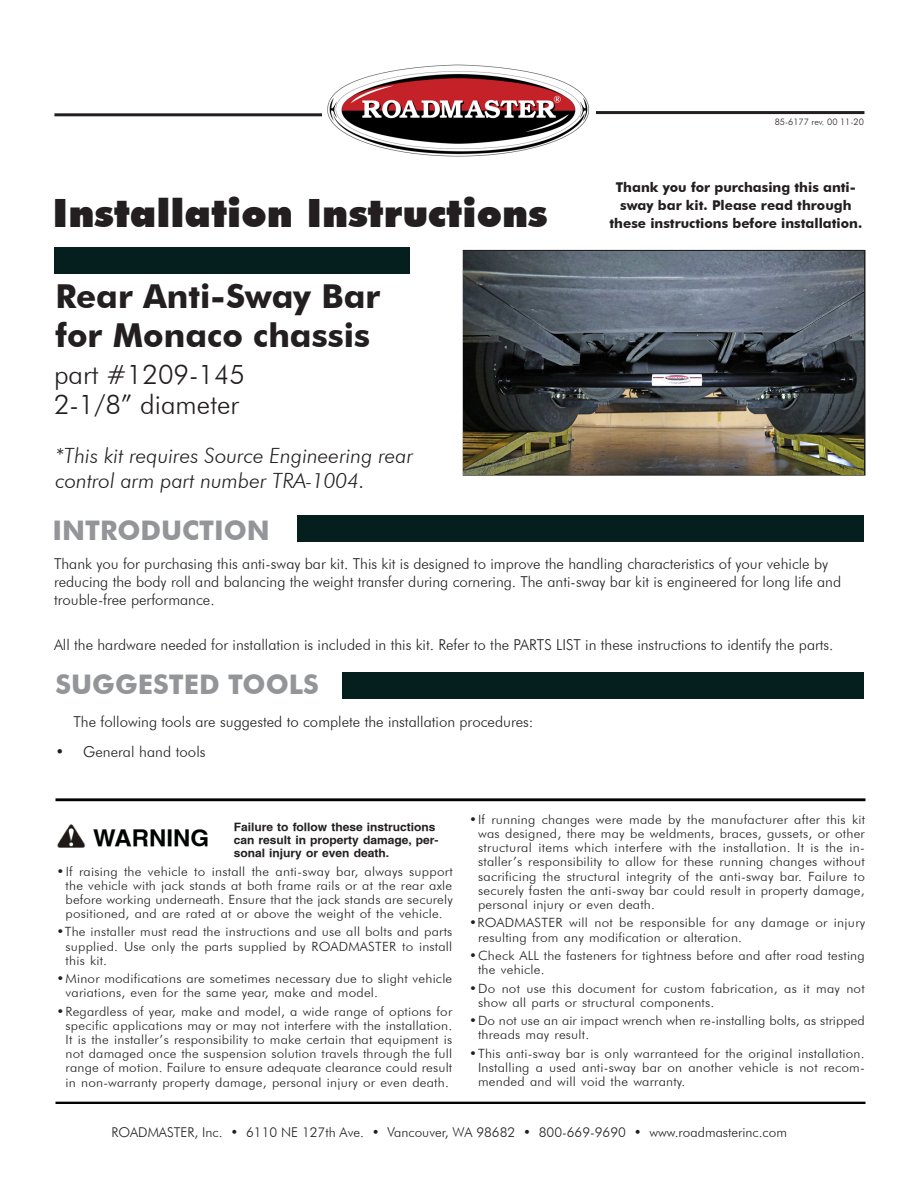
<style>
.page{position:relative;width:918px;height:1188px;background:#fff}
.page>*{position:absolute;margin:0;border:0;box-sizing:border-box;transform-origin:0 0}
.t1{font:900 39px "Futura BT";color:#231f20}
.t2{font:700 33px "Futura BT";color:#231f20}
.t3{font:300 27px/30px "Futura BT";color:#231f20}
.t4{font:700 27px "Futura BT";color:#939598}
.t5{font:700 22.65px "Switzerland";color:#010202;scale:1.06 1}
.t6{font:italic 300 21px/25.2px "Futura BT";color:#231f20}
.Bullets{font:300 15px/18px "Futura BT";color:#231f20}
.t7{font:700 13.5px/18px "Futura BT";color:#231f20;text-align:center}
.t8{font:300 13.5px "Futura BT";color:#231f20}
.t9{font:300 12.75px/14.1px "Futura BT";letter-spacing:.015em;color:#231f20;text-align:justify;scale:1.06 1}
.t10{font:700 11.4px/12.8px "Switzerland";color:#231f20;scale:1.06 1}
.t11{font:300 9px "Futura BT";color:#231f20}
</style>
<div class="page">
<div style="left:297px;top:515px;width:567px;height:27px;background:#051e1e"></div>
<div style="left:342px;top:672px;width:522px;height:27px;background:#051e1e"></div>
<hr style="left:54px;top:113px;width:288px;height:3px;background:#231f20">
<hr style="left:576px;top:111px;width:288px;height:3px;background:#231f20">
<img style="left:57px;top:824px;width:29px;height:24px">
<hr style="left:55px;top:1102px;width:810px;height:2px;background:#010202">
<hr style="left:55px;top:798px;width:810px;height:3px;background:#010202">
<img style="left:323px;top:64px;width:273px;height:93px">
<div style="left:463px;top:250px;width:403px;height:226px;border:2px solid #231f20"></div>
<div style="left:54px;top:247px;width:356px;height:27px;background:#051e1e"></div>
<img style="left:464px;top:251px;width:400px;height:223px">
<p class="t1" style="left:53px;top:190px;width:496px">Installation Instructions</p>
<p class="t2" style="left:56px;top:276px;width:326px">Rear Anti-Sway Bar</p>
<p class="t2" style="left:56px;top:315px;width:316px">for Monaco chassis</p>
<p class="t3" style="left:54px;top:359px;width:193px">part #1209-145<br>2-1/8” diameter</p>
<p class="t6" style="left:56px;top:443px;width:359px">*This kit requires Source Engineering rear control arm part number TRA-1004.</p>
<p class="t11" style="left:775px;top:116px;width:91px">85-6177 rev. 00 11-20</p>
<p class="t7" style="left:610px;top:178px;width:254px">Thank you for purchasing this anti&shy;sway bar kit. Please read through these instructions before installation.</p>
<p class="t4" style="left:52px;top:514px;width:219px">INTRODUCTION</p>
<p class="Bullets" style="left:54px;top:555px;width:789px">Thank you for purchasing this anti-sway bar kit. This kit is designed to improve the handling characteristics of your vehicle by reducing the body roll and balancing the weight transfer during cornering. The anti-sway bar kit is engineered for long life and trouble-free performance.</p>
<p class="Bullets" style="left:54px;top:636px;width:781px">All the hardware needed for installation is included in this kit. Refer to the PARTS LIST in these instructions to identify the parts.</p>
<p class="t4" style="left:56px;top:668px;width:265px">SUGGESTED TOOLS</p>
<p class="Bullets" style="left:74px;top:713px;width:462px">The following tools are suggested to complete the installation procedures:</p>
<p class="Bullets" style="left:56px;top:742px;width:152px">• General hand tools</p>
<p class="t5" style="left:93px;top:825px;width:111px">WARNING</p>
<p class="t10" style="left:234px;top:820px;width:195px">Failure to follow these instructions can result in property damage, per&shy;sonal injury or even death.</p>
<p class="t9" style="left:66px;top:864px;width:367px;text-indent:-9px">• If raising the vehicle to install the anti-sway bar, always support the vehicle with jack stands at both frame rails or at the rear axle before working underneath. Ensure that the jack stands are securely positioned, and are rated at or above the weight of the vehicle.</p>
<p class="t9" style="left:66px;top:925px;width:366px;text-indent:-9px">•The installer must read the instructions and use all bolts and parts supplied. Use only the parts supplied by ROADMASTER to install this kit.</p>
<p class="t9" style="left:66px;top:972px;width:366px;text-indent:-9px">• Minor modifications are sometimes necessary due to slight vehicle variations, even for the same year, make and model.</p>
<p class="t9" style="left:66px;top:1004px;width:366px;text-indent:-9px">• Regardless of year, make and model, a wide range of options for specific applications may or may not interfere with the installation.<br>It is the installer’s responsibility to make certain that equipment is not damaged once the suspension solution travels through the full range of motion. Failure to ensure adequate clearance could result in non-warranty property damage, personal injury or even death.</p>
<p class="t9" style="left:478px;top:812px;width:367px;text-indent:-9px">• If running changes were made by the manufacturer after this kit was designed, there may be weldments, braces, gussets, or other structural items which interfere with the installation. It is the in&shy;staller’s responsibility to allow for these running changes without sacrificing the structural integrity of the anti-sway bar. Failure to securely fasten the anti-sway bar could result in property damage, personal injury or even death.</p>
<p class="t9" style="left:478px;top:916px;width:367px;text-indent:-9px">•ROADMASTER will not be responsible for any damage or injury resulting from any modification or alteration.</p>
<p class="t9" style="left:478px;top:948px;width:366px;text-indent:-9px">• Check ALL the fasteners for tightness before and after road testing the vehicle.</p>
<p class="t9" style="left:478px;top:981px;width:366px;text-indent:-9px">• Do not use this document for custom fabrication, as it may not show all parts or structural components.</p>
<p class="t9" style="left:478px;top:1013px;width:366px;text-indent:-9px">• Do not use an air impact wrench when re-installing bolts, as stripped threads may result.</p>
<p class="t9" style="left:478px;top:1046px;width:366px;text-indent:-9px">• This anti-sway bar is only warranteed for the original installation.<br>Installing a used anti-sway bar on another vehicle is not recom&shy;mended and will void the warranty.</p>
<p class="t8" style="left:112px;top:1124px;width:677px">ROADMASTER, Inc. • 6110 NE 127th Ave. • Vancouver, WA 98682 • 800-669-9690 • www.roadmasterinc.com</p>
</div>
